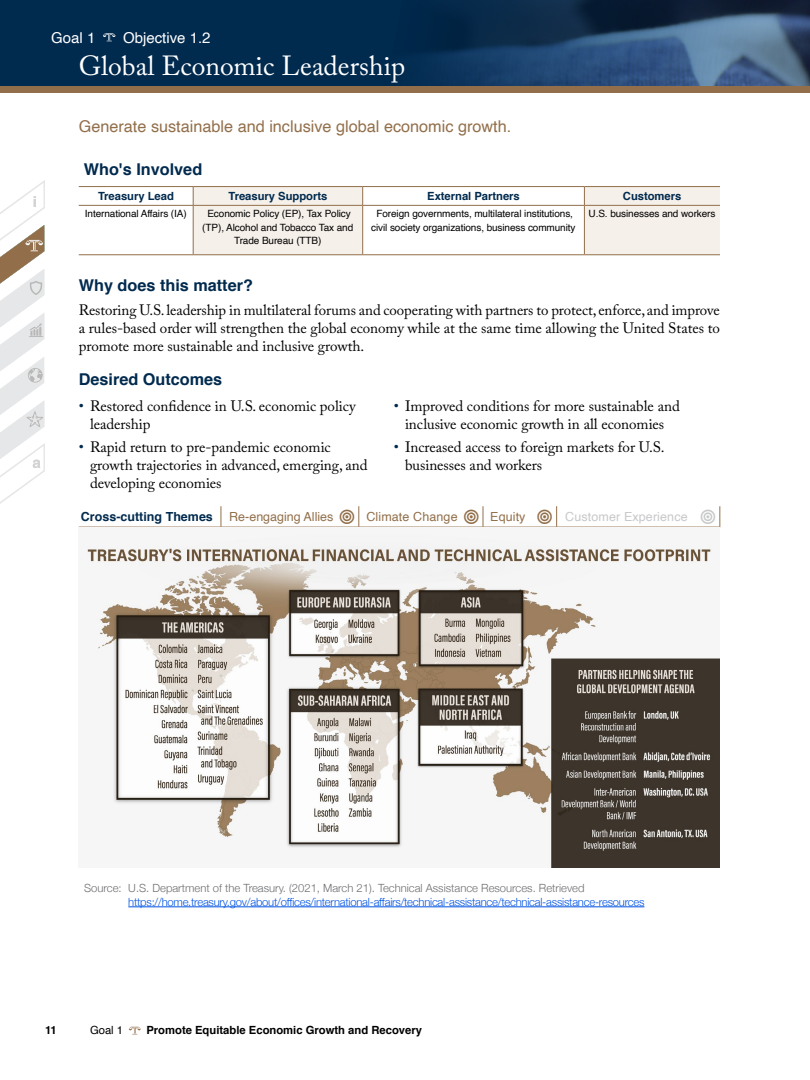
<style>
.page{position:relative;width:810px;height:1080px;background:#fff}
.page>*{position:absolute;margin:0;border:0;box-sizing:border-box;transform-origin:0 0}
._22_26_H1_Spread{font:27.5px "Adobe Caslon Pro";color:#fff}
.Intro{font:16.25px "Helvetica";color:#926f4a}
.t1{font:700 16.25px "Helvetica";color:#002a4e}
._22-26_Butterfly_Bod{font:15px/18px "Adobe Caslon Pro";letter-spacing:-.005em;color:#000}
.t2{font:15px "Helvetica";color:#fff}
.t3{font:700 12.5px "Helvetica";color:#002a4e}
.Theme{font:12.5px "Helvetica";letter-spacing:.01em;color:#926f4a}
.Theme-2{font:12.5px "Helvetica";letter-spacing:.01em;color:#c7c8ca}
.Sidebar_Body{font:12.5px "Helvetica";color:#926f4a}
.Credit{font:300 11.25px/13.5px "Helvetica Neue";letter-spacing:-.02em;color:#0053e3}
.Body{font:700 11.25px "Helvetica";letter-spacing:-.005em;color:#002a4e}
.t4{font:700 11.25px "Helvetica";color:#000}
.Credit-2{font:300 11.25px "Helvetica Neue";color:#6d6e71}
.t5{font:11.25px "Helvetica";color:#000}
.Who{font:10px/13.8px "Helvetica";letter-spacing:-.01em;color:#000;text-align:center}
.s1{color:#002a4e}
.s2{color:#6d6e71}
</style>
<div class="page">
<div style="left:0;top:0;width:810px;height:86px;background:#002a4e"></div>
<img style="left:432px;top:0;width:378px;height:86px">
<hr style="left:128px;top:907px;width:516px;height:1px;background:#0053e3">
<svg style="left:129px;top:1027px;width:12px;height:8px"></svg>
<div style="left:0;top:86px;width:810px;height:7px;background:#926f4a"></div>
<svg style="left:0;top:180px;width:45px;height:324px"></svg>
<svg style="left:221px;top:506px;width:1px;height:21px"></svg>
<hr style="left:79px;top:527px;width:142px;height:1px;background:#926f4a">
<hr style="left:221px;top:527px;width:114px;height:1px;background:#926f4a">
<hr style="left:359px;top:527px;width:101px;height:1px;background:#926f4a">
<hr style="left:483px;top:527px;width:50px;height:1px;background:#926f4a">
<hr style="left:557px;top:527px;width:140px;height:1px;background:#926f4a">
<svg style="left:194px;top:187px;width:526px;height:67px;fill:#f6f0ea"></svg>
<hr style="left:193px;top:186px;width:170px;height:1px;background:#926f4a">
<svg style="left:584px;top:187px;width:1px;height:18px"></svg>
<hr style="left:584px;top:206px;width:1px;height:48px;background:#926f4a">
<hr style="left:79px;top:186px;width:114px;height:1px;background:#926f4a">
<svg style="left:193px;top:187px;width:1px;height:18px"></svg>
<hr style="left:193px;top:206px;width:1px;height:48px;background:#926f4a">
<hr style="left:363px;top:186px;width:221px;height:1px;background:#926f4a">
<hr style="left:584px;top:186px;width:136px;height:1px;background:#926f4a">
<svg style="left:362px;top:187px;width:1px;height:18px"></svg>
<hr style="left:362px;top:206px;width:1px;height:48px;background:#926f4a">
<hr style="left:79px;top:205px;width:114px;height:1px;background:#926f4a">
<hr style="left:193px;top:205px;width:170px;height:1px;background:#926f4a">
<hr style="left:363px;top:205px;width:221px;height:1px;background:#926f4a">
<hr style="left:584px;top:205px;width:136px;height:1px;background:#926f4a">
<hr style="left:79px;top:254px;width:114px;height:1px;background:#926f4a">
<hr style="left:193px;top:254px;width:170px;height:1px;background:#926f4a">
<hr style="left:363px;top:254px;width:221px;height:1px;background:#926f4a">
<hr style="left:584px;top:254px;width:136px;height:1px;background:#926f4a">
<svg style="left:103px;top:33px;width:13px;height:9px"></svg>
<img style="left:86px;top:536px;width:634px;height:331px">
<svg style="left:335px;top:506px;width:24px;height:21px"></svg>
<svg style="left:460px;top:506px;width:24px;height:22px"></svg>
<svg style="left:533px;top:506px;width:24px;height:21px"></svg>
<svg style="left:697px;top:506px;width:24px;height:22px"></svg>
<p class="t2" style="left:51px;top:26px;width:46px">Goal 1</p>
<p class="t2" style="left:123px;top:26px;width:89px">Objective 1.2</p>
<p class="_22_26_H1_Spread" style="left:79px;top:49px;width:328px">Global Economic Leadership</p>
<p class="Intro" style="left:79px;top:113px;width:434px">Generate sustainable and inclusive global economic growth.</p>
<h3 class="t1" style="left:84px;top:156px;width:120px">Who's Involved</h3>
<p class="Body" style="left:98px;top:187px;width:77px">Treasury Lead</p>
<p class="Body" style="left:228px;top:187px;width:100px">Treasury Supports</p>
<p class="Body" style="left:427px;top:187px;width:94px">External Partners</p>
<p class="Body" style="left:623px;top:187px;width:60px">Customers</p>
<p class="Who" style="left:85px;top:207px;width:103px">International Affairs (IA)</p>
<p class="Who" style="left:202px;top:207px;width:152px">Economic Policy (EP), Tax Policy (TP), Alcohol and Tobacco Tax and<br>Trade Bureau (TTB)</p>
<p class="Who" style="left:371px;top:207px;width:206px">Foreign governments, multilateral institutions, civil society organizations, business community</p>
<p class="Who" style="left:589px;top:207px;width:128px">U.S. businesses and workers</p>
<h3 class="t1" style="left:79px;top:272px;width:176px">Why does this matter?</h3>
<p class="_22-26_Butterfly_Bod" style="left:79px;top:301px;width:643px;text-align:justify">Restoring U.S. leadership in multilateral forums and cooperating with partners to protect, enforce, and improve a rules-based order will strengthen the global economy while at the same time allowing the United States to promote more sustainable and inclusive growth.</p>
<h3 class="t1" style="left:79px;top:366px;width:145px">Desired Outcomes</h3>
<p class="_22-26_Butterfly_Bod" style="left:90px;top:397px;width:267px;text-indent:-11px"><span class="s1">•</span> Restored confidence in U.S. economic policy leadership</p>
<p class="_22-26_Butterfly_Bod" style="left:90px;top:438px;width:279px;text-indent:-11px"><span class="s1">•</span> Rapid return to pre-pandemic economic growth trajectories in advanced, emerging, and developing economies</p>
<p class="_22-26_Butterfly_Bod" style="left:394px;top:397px;width:288px;text-align:center"><span class="s1">•</span> Improved conditions for more sustainable and inclusive economic growth in all economies</p>
<p class="_22-26_Butterfly_Bod" style="left:405px;top:438px;width:261px;text-indent:-11px"><span class="s1">•</span> Increased access to foreign markets for U.S. businesses and workers</p>
<h3 class="t3" style="left:81px;top:506px;width:133px">Cross-cutting Themes</h3>
<p class="Sidebar_Body" style="left:229px;top:507px;width:106px">Re-engaging Allies</p>
<p class="Theme" style="left:366px;top:507px;width:93px">Climate Change</p>
<p class="Theme" style="left:490px;top:507px;width:37px">Equity</p>
<p class="Theme-2" style="left:565px;top:507px;width:124px">Customer Experience</p>
<p class="Credit-2" style="left:84px;top:879px;width:39px">Source:</p>
<p class="Credit" style="left:128px;top:881px;width:518px"><span class="s2">U.S. Department of the Treasury. (2021, March 21). Technical Assistance Resources. Retrieved </span>https://home.treasury.gov/about/offices/international-affairs/technical-assistance/technical-assistance-resources</p>
<p class="t4" style="left:45px;top:1021px;width:13px">11</p>
<p class="t5" style="left:90px;top:1022px;width:35px">Goal 1</p>
<p class="t4" style="left:146px;top:1021px;width:277px">Promote Equitable Economic Growth and Recovery</p>
</div>
